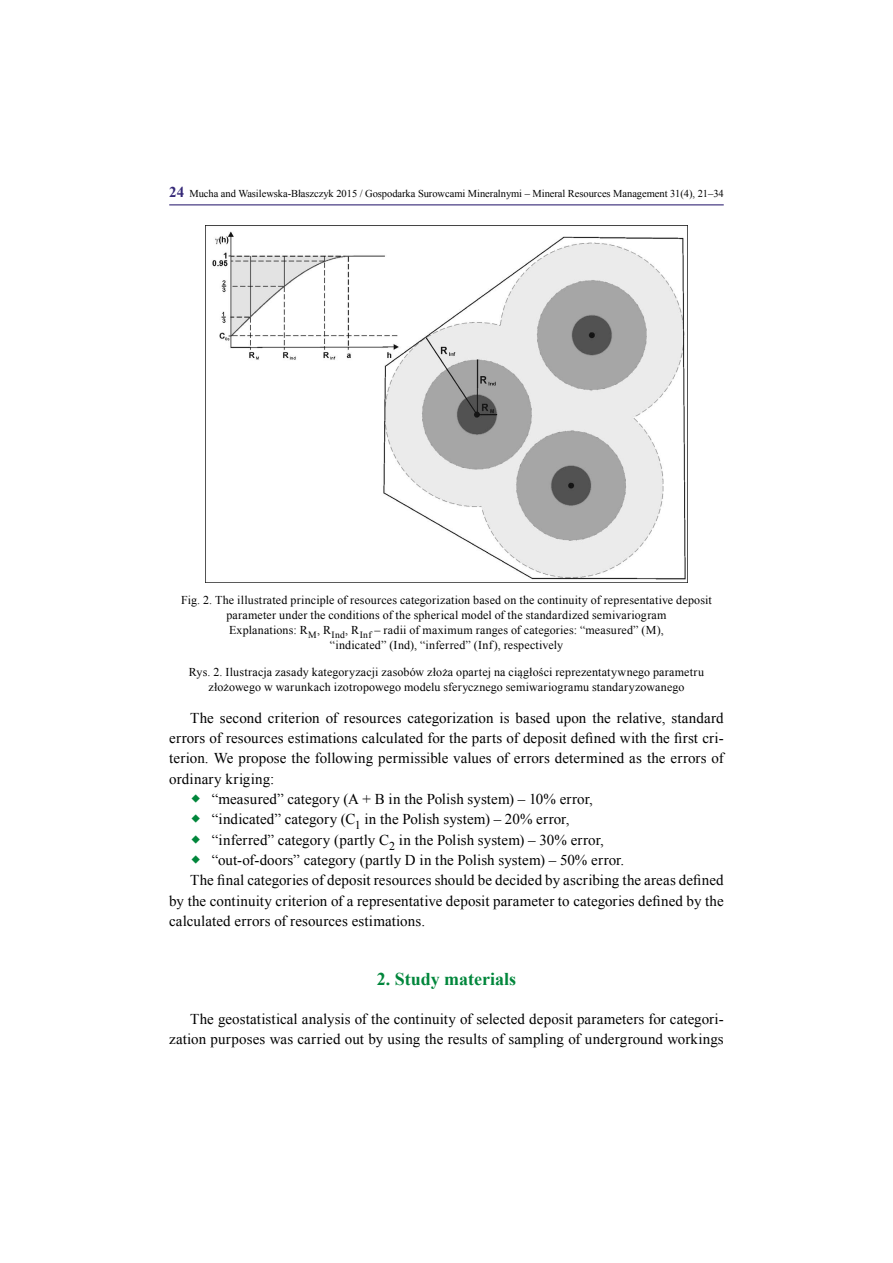
<style>
.page{position:relative;width:893px;height:1263px;background:#fff}
.page>*{position:absolute;margin:0;border:0;box-sizing:border-box;transform-origin:0 0}
.t1{font:700 18px "Times New Roman";color:#00863b}
.t2{font:15px/20.4px "Times New Roman";letter-spacing:.005em;color:#000;text-align:right}
.t3{font:12px/15px "Times New Roman";letter-spacing:.015em;color:#000;text-align:center}
.t4{font:10.5px "Times New Roman";letter-spacing:-.005em;color:#000}
.s1{font-weight:700;font-size:15px;color:#362978}
</style>
<div class="page">
<hr style="left:169px;top:204px;width:555px;height:1px;background:#362978">
<img style="left:205px;top:225px;width:483px;height:358px">
<p class="t4" style="left:169px;top:186px;width:556px"><span class="s1">24</span> Mucha and Wasilewska-Błaszczyk 2015 / Gospodarka Surowcami Mineralnymi – Mineral Resources Management 31(4), 21–34</p>
<p class="t3" style="left:181px;top:592px;width:532px">Fig. 2. The illustrated principle of resources categorization based on the continuity of representative deposit parameter under the conditions of the spherical model of the standardized semivariogram<br>Explanations: R<sub>M</sub>, R<sub>Ind</sub>, R<sub>Inf</sub> – radii of maximum ranges of categories: “measured” (M),<br>“indicated” (Ind), “inferred” (Inf), respectively</p>
<p class="t3" style="left:189px;top:665px;width:517px">Rys. 2. Ilustracja zasady kategoryzacji zasobów złoża opartej na ciągłości reprezentatywnego parametru złożowego w warunkach izotropowego modelu sferycznego semiwariogramu standaryzowanego</p>
<p class="t2" style="left:190px;top:707px;width:535px">The second criterion of resources categorization is based upon the relative, standard</p>
<p class="t2" style="left:169px;top:727px;width:556px">errors of resources estimations calculated for the parts of deposit defined with the first cri-</p>
<p class="t2" style="left:169px;top:748px;width:556px">terion. We propose the following permissible values of errors determined as the errors of</p>
<p class="t2" style="left:169px;top:768px;width:107px">ordinary kriging:</p>
<p class="t2" style="left:212px;top:788px;width:383px">“measured” category (A + B in the Polish system) – 10% error,</p>
<p class="t2" style="left:212px;top:809px;width:359px">“indicated” category (C<sub>1</sub> in the Polish system) – 20% error,</p>
<p class="t2" style="left:212px;top:829px;width:394px">“inferred” category (partly C<sub>2</sub> in the Polish system) – 30% error,</p>
<p class="t2" style="left:212px;top:849px;width:414px">“out-of-doors” category (partly D in the Polish system) – 50% error.</p>
<p class="t2" style="left:190px;top:870px;width:535px">The final categories of deposit resources should be decided by ascribing the areas defined</p>
<p class="t2" style="left:169px;top:890px;width:556px">by the continuity criterion of a representative deposit parameter to categories defined by the</p>
<p class="t2" style="left:169px;top:910px;width:257px">calculated errors of resources estimations.</p>
<p class="t1" style="left:377px;top:966px;width:141px">2. Study materials</p>
<p class="t2" style="left:169px;top:1008px;width:556px">The geostatistical analysis of the continuity of selected deposit parameters for categori&shy;zation purposes was carried out by using the results of sampling of underground workings</p>
</div>
